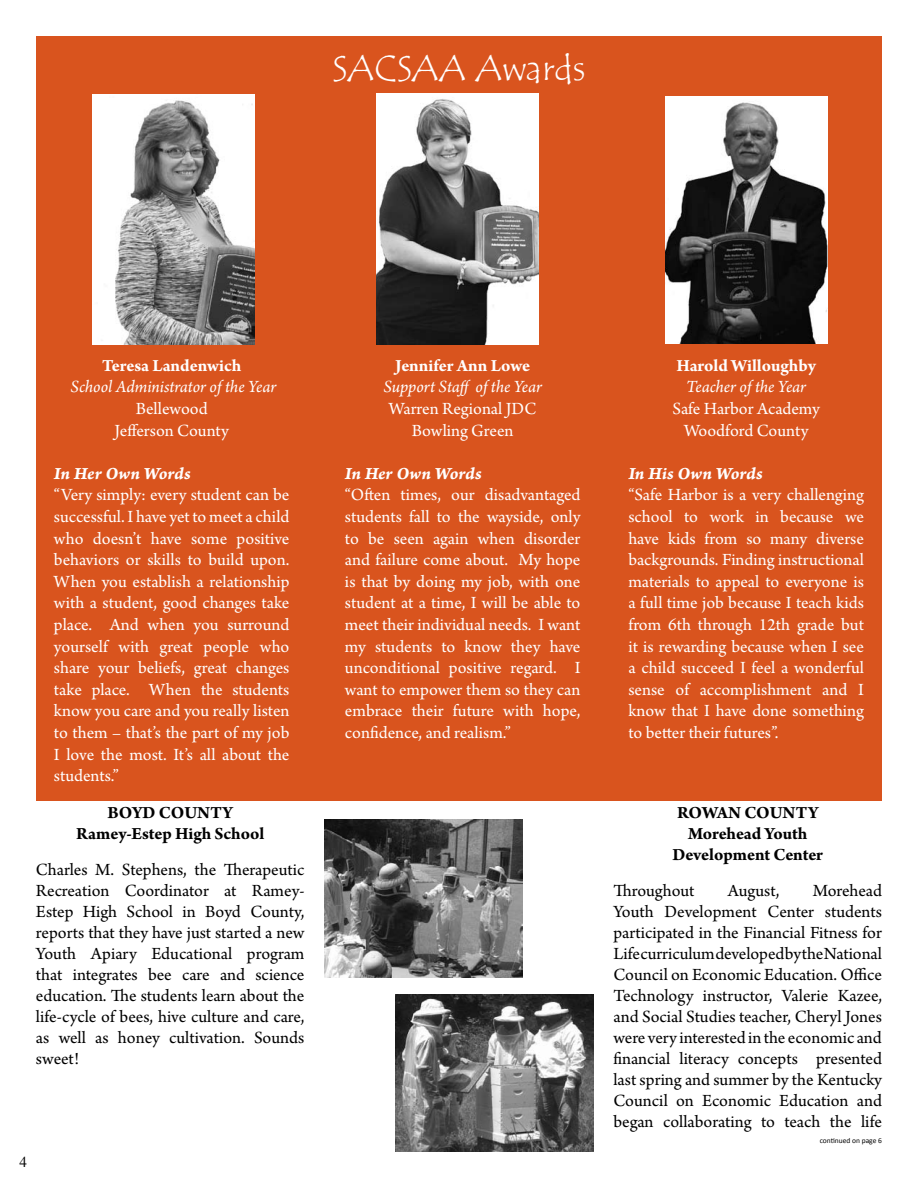
<style>
.page{position:relative;width:918px;height:1188px;background:#fff}
.page>*{position:absolute;margin:0;border:0;box-sizing:border-box;transform-origin:0 0}
.t1{font:36px "Tempus Sans ITC";color:#fff}
.t2{font:18px/21.6px "Arno Pro";color:#fff;text-align:center}
.t3{font:18px/21px "Arno Pro";color:#000;text-align:justify}
.t4{font:700 18px/21px "Arno Pro";letter-spacing:-.005em;color:#000;text-align:center}
.t5{font:italic 18px "Arno Pro";letter-spacing:-.005em;color:#fff}
.t6{font:700 18px "Arno Pro";color:#fff}
.t7{font:18px "Arno Pro Bold Italic Caption";color:#fff}
.t8{font:15px "Times";color:#000}
.t9{font:7.5px "Calibri";color:#000}
</style>
<div class="page">
<div style="left:36px;top:36px;width:846px;height:764px;background:#d9541e"></div>
<img style="left:396px;top:994px;width:197px;height:158px">
<img style="left:325px;top:820px;width:197px;height:158px">
<img style="left:376px;top:93px;width:162px;height:252px">
<img style="left:665px;top:96px;width:162px;height:248px">
<img style="left:92px;top:94px;width:162px;height:251px">
<h1 class="t1" style="left:333px;top:45px;width:254px">SACSAA Awards</h1>
<p class="t6" style="left:102px;top:355px;width:141px">Teresa Landenwich</p>
<p class="t5" style="left:71px;top:377px;width:207px">School Administrator of the Year</p>
<p class="t2" style="left:115px;top:399px;width:116px">Bellewood<br>Jefferson County</p>
<p class="t7" style="left:54px;top:462px;width:138px">In Her Own Words</p>
<p class="t2" style="left:54px;top:485px;width:237px;text-align:justify">“Very simply: every student can be successful. I have yet to meet a child who doesn’t have some positive behaviors or skills to build upon.<br>When you establish a relationship with a student, good changes take place. And when you surround yourself with great people who share your beliefs, great changes take place. When the students know you care and you really listen to them – that’s the part of my job I love the most. It’s all about the students.”</p>
<p class="t4" style="left:76px;top:803px;width:190px">BOYD COUNTY<br>Ramey-Estep High School</p>
<p class="t3" style="left:36px;top:860px;width:270px">Charles M. Stephens, the Therapeutic Recreation Coordinator at Ramey-Estep High School in Boyd County, reports that they have just started a new Youth Apiary Educational program that integrates bee care and science education. The students learn about the life-cycle of bees, hive culture and care, as well as honey cultivation. Sounds sweet!</p>
<p class="t8" style="left:20px;top:1153px;width:9px">4</p>
<p class="t6" style="left:395px;top:355px;width:136px">Jennifer Ann Lowe</p>
<p class="t5" style="left:383px;top:377px;width:160px">Support Staff of the Year</p>
<p class="t2" style="left:389px;top:399px;width:149px">Warren Regional JDC<br>Bowling Green</p>
<p class="t7" style="left:345px;top:462px;width:138px">In Her Own Words</p>
<p class="t2" style="left:345px;top:485px;width:237px;text-align:justify">“Often times, our disadvantaged students fall to the wayside, only to be seen again when disorder and failure come about. My hope is that by doing my job, with one student at a time, I will be able to meet their individual needs. I want my students to know they have unconditional positive regard. I want to empower them so they can embrace their future with hope, confidence, and realism.”</p>
<p class="t6" style="left:677px;top:355px;width:141px">Harold Willoughby</p>
<p class="t5" style="left:686px;top:377px;width:121px">Teacher of the Year</p>
<p class="t2" style="left:673px;top:399px;width:149px">Safe Harbor Academy<br>Woodford County</p>
<p class="t7" style="left:628px;top:462px;width:136px">In His Own Words</p>
<p class="t2" style="left:628px;top:485px;width:237px;text-align:justify">“Safe Harbor is a very challenging school to work in because we have kids from so many diverse backgrounds. Finding instructional materials to appeal to everyone is a full time job because I teach kids from 6th through 12th grade but it is rewarding because when I see a child succeed I feel a wonderful sense of accomplishment and I know that I have done something to better their futures”.</p>
<p class="t4" style="left:672px;top:803px;width:152px">ROWAN COUNTY<br>Morehead Youth<br>Development Center</p>
<p class="t3" style="left:613px;top:881px;width:83px">Throughout</p>
<p class="t3" style="left:728px;top:881px;width:53px">August,</p>
<p class="t3" style="left:613px;top:881px;width:270px;text-indent:199px">Morehead Youth Development Center students participated in the Financial Fitness for Life curriculum developed by the National Council on Economic Education. Office Technology instructor, Valerie Kazee, and Social Studies teacher, Cheryl Jones were very interested in the economic and financial literacy concepts presented last spring and summer by the Kentucky Council on Economic Education and began collaborating to teach the life</p>
<p class="t9" style="left:820px;top:1135px;width:64px">continued on page 6</p>
</div>
